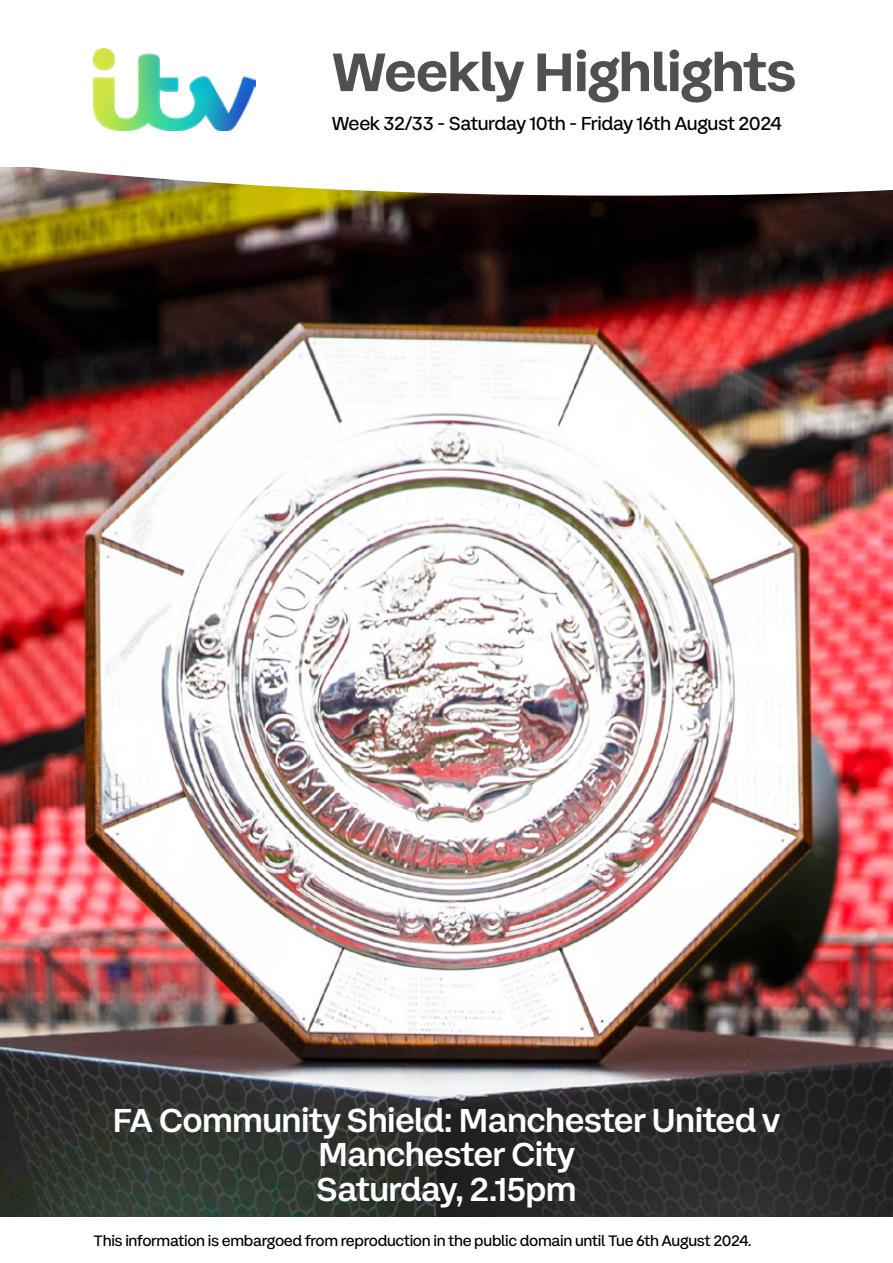
<style>
.page{position:relative;width:893px;height:1263px;background:#fff}
.page>*{position:absolute;margin:0;border:0;box-sizing:border-box;transform-origin:0 0}
.t1{font:700 56.25px "ITV Display Sans";letter-spacing:-.02em;color:#505050}
.t2{font:500 34.5px/34.5px "ITV Display Sans";letter-spacing:-.02em;color:#fff;text-align:center}
.t3{font:19.5px "ITV Display Sans";letter-spacing:-.02em;color:#000}
.t4{font:15.75px "ITV Display Sans";letter-spacing:-.02em;color:#000}
</style>
<div class="page">
<img style="left:0;top:196px;width:893px;height:1021px">
<svg style="left:0;top:48px;width:893px;height:148px"></svg>
<img style="left:94px;top:49px;width:162px;height:81px">
<h1 class="t1" style="left:332px;top:36px;width:466px">Weekly Highlights</h1>
<p class="t3" style="left:332px;top:111px;width:452px">Week 32/33 - Saturday 10th - Friday 16th August 2024</p>
<h2 class="t2" style="left:113px;top:1103px;width:669px">FA Community Shield: Manchester United v<br>Manchester City<br>Saturday, 2.15pm</h2>
<p class="t4" style="left:94px;top:1230px;width:660px">This information is embargoed from reproduction in the public domain until Tue 6th August 2024.</p>
</div>
